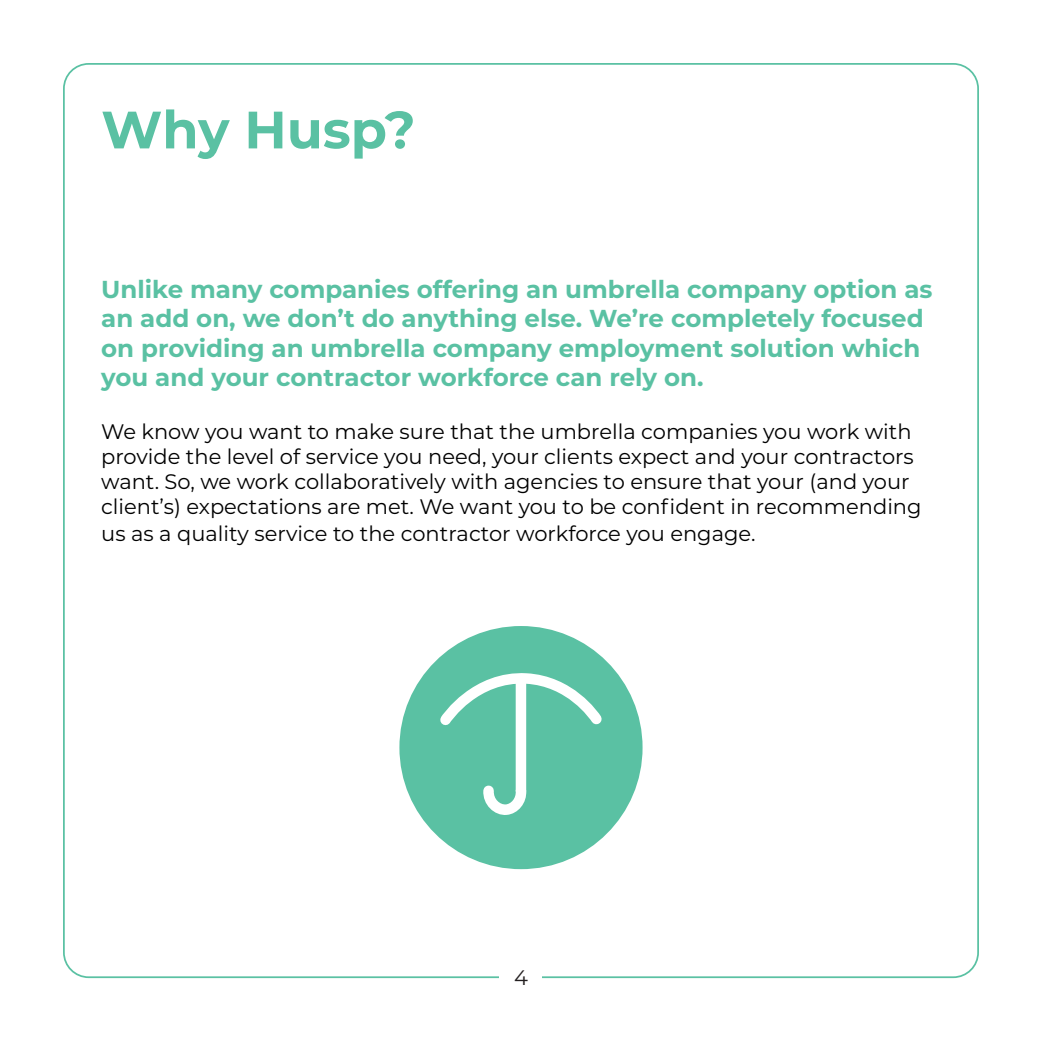
<style>
.page{position:relative;width:1042px;height:1042px;background:#fff}
.page>*{position:absolute;margin:0;border:0;box-sizing:border-box;transform-origin:0 0}
.t1{font:700 52.5px "Montserrat";color:#5ac1a3}
.t2{font:700 24.5px/29.4px "Montserrat";color:#5ac1a3}
.t3{font:21px/25.2px "Montserrat";color:#000}
.t4{font:21px "Montserrat";color:#231f20}
</style>
<div class="page">
<div style="left:399px;top:626px;width:243px;height:243px;background:#5ac1a3;border-radius:50%"></div>
<svg style="left:440px;top:673px;width:162px;height:61px"></svg>
<div style="left:516px;top:682px;width:10px;height:109px;background:#fff"></div>
<svg style="left:483px;top:779px;width:44px;height:36px"></svg>
<p class="t1" style="left:101px;top:92px;width:316px">Why Husp?</p>
<p class="t2" style="left:101px;top:273px;width:833px">Unlike many companies offering an umbrella company option as an add on, we don’t do anything else. We’re completely focused on providing an umbrella company employment solution which you and your contractor workforce can rely on.</p>
<p class="t3" style="left:101px;top:418px;width:822px">We know you want to make sure that the umbrella companies you work with provide the level of service you need, your clients expect and your contractors want. So, we work collaboratively with agencies to ensure that your (and your client’s) expectations are met. We want you to be confident in recommending</p>
<p class="t3" style="left:101px;top:521px;width:656px">us as a quality service to the contractor workforce you engage.</p>
<p class="t4" style="left:514px;top:963px;width:15px">4</p>
</div>
